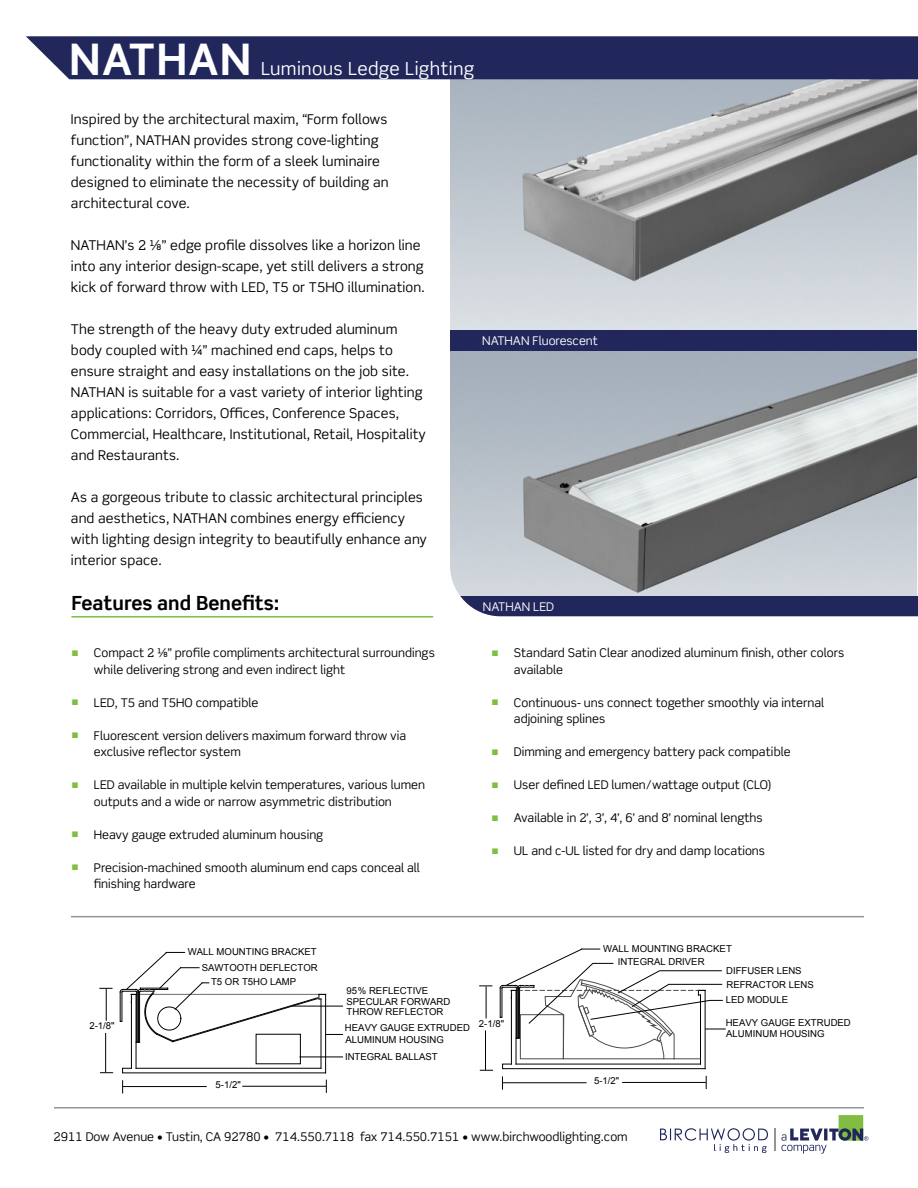
<style>
.page{position:relative;width:918px;height:1188px;background:#fff}
.page>*{position:absolute;margin:0;border:0;box-sizing:border-box;transform-origin:0 0}
.t1{font:700 43.5px "Scene Std";letter-spacing:.025em;color:#fff}
.t2{font:700 19.5px "Scene Std";color:#000}
.t3{font:18px "Scene Std";letter-spacing:.02em;color:#fff}
.t4{font:13.5px/21px "Scene Std";letter-spacing:.01em;color:#000}
.t5{font:12px/16.5px "Scene Std";color:#000}
.t6{font:12px "Scene Std";color:#fff}
.t7{font:9.6px/11.4px "Arial";color:#000}
.s1{font-family:"Arial";color:#81bd41}
</style>
<div class="page">
<svg style="left:781px;top:1115px;width:87px;height:39px"></svg>
<svg style="left:774px;top:1129px;width:1px;height:22px"></svg>
<svg style="left:660px;top:1128px;width:108px;height:25px"></svg>
<hr style="left:54px;top:1107px;width:810px;height:1px;background:#939598">
<hr style="left:71px;top:916px;width:793px;height:1px;background:#939598">
<img style="left:450px;top:79px;width:467px;height:518px">
<hr style="left:71px;top:616px;width:362px;height:2px;background:#81bd41">
<div style="left:451px;top:597px;width:467px;height:19px;background:#21275b"></div>
<div style="left:26px;top:36px;width:892px;height:43px;background:#21275b"></div>
<div style="left:450px;top:330px;width:467px;height:20px;background:#21275b"></div>
<hr style="left:131px;top:994px;width:1px;height:74px;background:#000">
<hr style="left:136px;top:994px;width:1px;height:74px;background:#000">
<svg style="left:122px;top:1068px;width:203px;height:5px"></svg>
<hr style="left:325px;top:994px;width:1px;height:79px;background:#000">
<hr style="left:321px;top:999px;width:1px;height:69px;background:#000">
<hr style="left:300px;top:1057px;width:43px;height:1px;background:#000">
<svg style="left:99px;top:988px;width:14px;height:1px"></svg>
<svg style="left:100px;top:1072px;width:13px;height:1px"></svg>
<svg style="left:122px;top:1080px;width:1px;height:13px"></svg>
<svg style="left:326px;top:1080px;width:1px;height:13px"></svg>
<hr style="left:123px;top:1086px;width:84px;height:1px;background:#000">
<hr style="left:242px;top:1086px;width:84px;height:1px;background:#000">
<svg style="left:502px;top:1076px;width:1px;height:14px"></svg>
<svg style="left:706px;top:1076px;width:1px;height:13px"></svg>
<hr style="left:503px;top:1082px;width:84px;height:1px;background:#000">
<hr style="left:622px;top:1082px;width:84px;height:1px;background:#000">
<hr style="left:106px;top:989px;width:1px;height:32px;background:#000">
<hr style="left:105px;top:1033px;width:1px;height:39px;background:#000">
<svg style="left:119px;top:952px;width:224px;height:91px"></svg>
<svg style="left:499px;top:949px;width:226px;height:120px"></svg>
<svg style="left:479px;top:986px;width:13px;height:1px"></svg>
<svg style="left:480px;top:1070px;width:13px;height:1px"></svg>
<hr style="left:486px;top:986px;width:1px;height:32px;background:#000">
<hr style="left:485px;top:1030px;width:1px;height:40px;background:#000">
<h1 class="t1" style="left:69px;top:32px;width:184px">NATHAN</h1>
<h3 class="t3" style="left:261px;top:57px;width:215px">Luminous Ledge Lighting</h3>
<p class="t4" style="left:71px;top:108px;width:319px">Inspired by the architectural maxim, “Form follows function”, NATHAN provides strong cove-lighting functionality within the form of a sleek luminaire designed to eliminate the necessity of building an architectural cove.</p>
<p class="t4" style="left:71px;top:234px;width:355px">NATHAN’s 2 1/8” edge profile dissolves like a horizon line into any interior design-scape, yet still delivers a strong kick of forward throw with LED, T5 or T5HO illumination.</p>
<p class="t4" style="left:71px;top:318px;width:357px">The strength of the heavy duty extruded aluminum body coupled with 1/4” machined end caps, helps to ensure straight and easy installations on the job site.<br>NATHAN is suitable for a vast variety of interior lighting applications: Corridors, Offices, Conference Spaces, Commercial, Healthcare, Institutional, Retail, Hospitality and Restaurants.</p>
<p class="t4" style="left:71px;top:486px;width:358px">As a gorgeous tribute to classic architectural principles and aesthetics, NATHAN combines energy efficiency with lighting design integrity to beautifully enhance any interior space.</p>
<h2 class="t2" style="left:71px;top:591px;width:210px">Features and Benefits:</h2>
<p class="t6" style="left:482px;top:333px;width:117px">NATHAN Fluorescent</p>
<p class="t6" style="left:483px;top:599px;width:73px">NATHAN LED</p>
<p class="t5" style="left:94px;top:644px;width:343px;text-indent:-22px"><span class="s1">■</span> Compact 2 1/8” profile compliments architectural surroundings while delivering strong and even indirect light</p>
<p class="t5" style="left:71px;top:694px;width:188px"><span class="s1">■</span> LED, T5 and T5HO compatible</p>
<p class="t5" style="left:94px;top:727px;width:314px;text-indent:-22px"><span class="s1">■</span> Fluorescent version delivers maximum forward throw via exclusive reflector system</p>
<p class="t5" style="left:94px;top:776px;width:333px;text-indent:-22px"><span class="s1">■</span> LED available in multiple kelvin temperatures, various lumen outputs and a wide or narrow asymmetric distribution</p>
<p class="t5" style="left:71px;top:826px;width:253px"><span class="s1">■</span> Heavy gauge extruded aluminum housing</p>
<p class="t5" style="left:94px;top:859px;width:328px;text-indent:-22px"><span class="s1">■</span> Precision-machined smooth aluminum end caps conceal all finishing hardware</p>
<p class="t5" style="left:514px;top:644px;width:332px;text-indent:-22px"><span class="s1">■</span> Standard Satin Clear anodized aluminum finish, other colors available</p>
<p class="t5" style="left:514px;top:694px;width:312px;text-indent:-22px"><span class="s1">■</span> Continuous- uns connect together smoothly via internal adjoining splines</p>
<p class="t5" style="left:491px;top:743px;width:301px"><span class="s1">■</span> Dimming and emergency battery pack compatible</p>
<p class="t5" style="left:491px;top:776px;width:282px"><span class="s1">■</span> User defined LED lumen/wattage output (CLO)</p>
<p class="t5" style="left:491px;top:809px;width:273px"><span class="s1">■</span> Available in 2’, 3’, 4’, 6’ and 8’ nominal lengths</p>
<p class="t5" style="left:491px;top:842px;width:275px"><span class="s1">■</span> UL and c-UL listed for dry and damp locations</p>
<p class="t7" style="left:603px;top:943px;width:130px">WALL MOUNTING BRACKET</p>
<p class="t7" style="left:726px;top:964px;width:89px;line-height:13.6px">DIFFUSER LENS<br>REFRACTOR LENS</p>
<p class="t7" style="left:726px;top:994px;width:64px">LED MODULE</p>
<p class="t7" style="left:188px;top:946px;width:130px">WALL MOUNTING BRACKET</p>
<p class="t7" style="left:618px;top:956px;width:88px">INTEGRAL DRIVER</p>
<p class="t7" style="left:211px;top:960px;width:108px;line-height:14.2px;text-indent:-9px">SAWTOOTH DEFLECTOR<br>T5 OR T5HO LAMP</p>
<p class="t7" style="left:346px;top:985px;width:105px">95% REFLECTIVE<br>SPECULAR FORWARD</p>
<p class="t7" style="left:347px;top:1006px;width:98px">THROW REFLECTOR</p>
<p class="t7" style="left:345px;top:1051px;width:94px">INTEGRAL BALLAST</p>
<p class="t7" style="left:89px;top:1020px;width:27px">2-1/8"</p>
<p class="t7" style="left:726px;top:1017px;width:127px">HEAVY GAUGE EXTRUDED<br>ALUMINUM HOUSING</p>
<p class="t7" style="left:479px;top:1018px;width:27px">2-1/8"</p>
<p class="t7" style="left:345px;top:1022px;width:127px">HEAVY GAUGE EXTRUDED<br>ALUMINUM HOUSING</p>
<p class="t7" style="left:216px;top:1079px;width:27px">5-1/2"</p>
<p class="t7" style="left:594px;top:1075px;width:27px">5-1/2"</p>
<p class="t5" style="left:54px;top:1128px;width:576px">2911 Dow Avenue • Tustin, CA 92780 • 714.550.7118 fax 714.550.7151 • www.birchwoodlighting.com</p>
</div>
